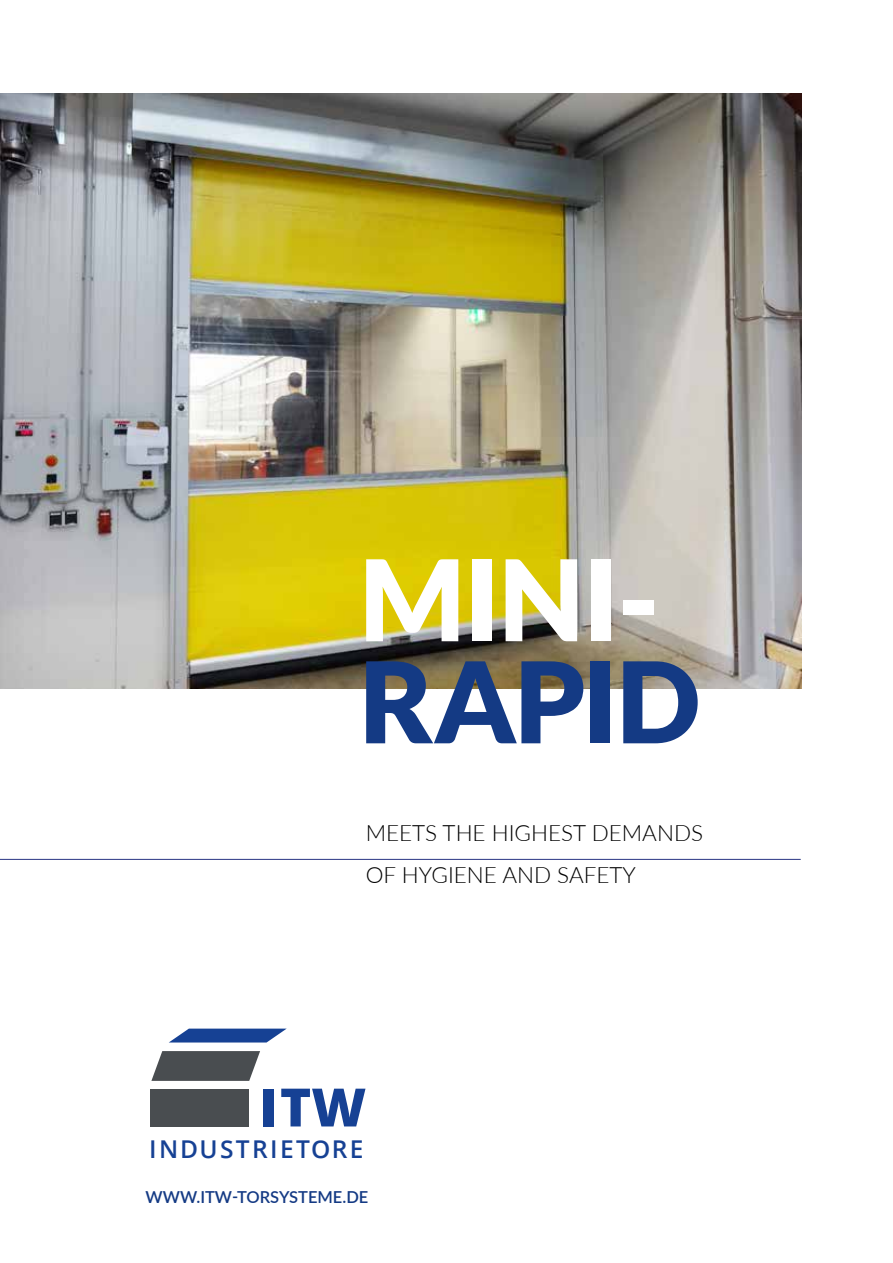
<style>
.page{position:relative;width:893px;height:1263px;background:#fff}
.page>*{position:absolute;margin:0;border:0;box-sizing:border-box;transform-origin:0 0}
.t1{font:900 112.5px "Lato";color:#fff}
.t2{font:900 112.5px "Lato";letter-spacing:-.015em;color:#143a84}
.t3{font:800 52.95px "Open Sans";color:#164194}
.t4{font:600 24.45px "Open Sans";letter-spacing:.095em;color:#164194}
.t5{font:300 22.5px/42px "Lato";color:#000}
.t6{font:600 16.5px "Lato";color:#143a84}
</style>
<div class="page">
<img style="left:0;top:94px;width:801px;height:595px">
<div style="left:150px;top:1089px;width:99px;height:38px;background:#494d50"></div>
<svg style="left:151px;top:1051px;width:109px;height:30px"></svg>
<svg style="left:169px;top:1028px;width:118px;height:14px"></svg>
<hr style="left:0;top:859px;width:801px;height:1px;background:#283583">
<h1 class="t1" style="left:358px;top:516px;width:303px">MINI-</h1>
<h1 class="t2" style="left:358px;top:618px;width:344px">RAPID</h1>
<p class="t5" style="left:366px;top:811px;width:339px">MEETS THE HIGHEST DEMANDS<br>OF HYGIENE AND SAFETY</p>
<h2 class="t3" style="left:259px;top:1067px;width:108px">ITW</h2>
<p class="t4" style="left:149px;top:1132px;width:216px">INDUSTRIETORE</p>
<p class="t6" style="left:146px;top:1185px;width:224px">WWW.ITW-TORSYSTEME.DE</p>
</div>
